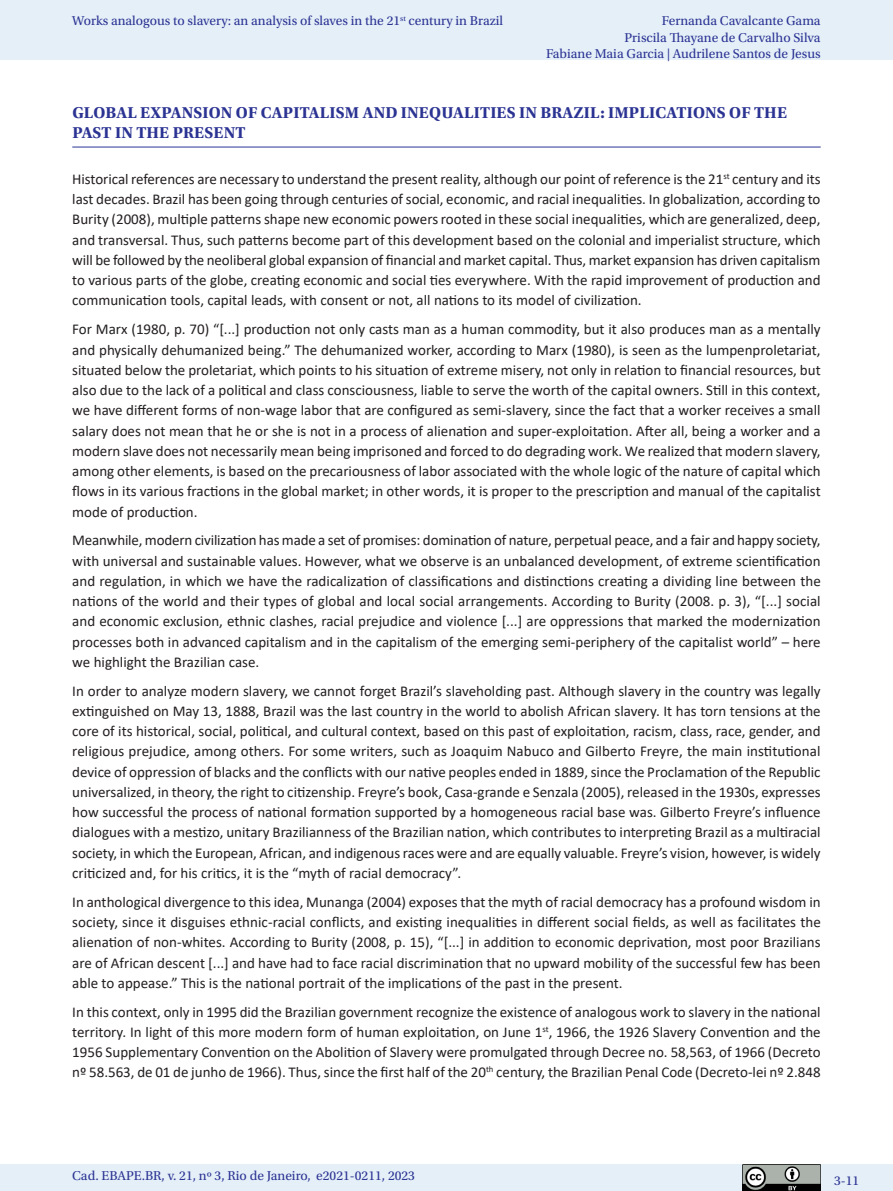
<style>
.page{position:relative;width:893px;height:1191px;background:#fff}
.page>*{position:absolute;margin:0;border:0;box-sizing:border-box;transform-origin:0 0}
._07_1_sub_1{font:700 16.5px/19.8px "Utopia Std";letter-spacing:.01em;color:#2b3393}
._06_0_texto{font:15px/20.2px "Calibri";color:#231f20;text-align:justify}
.t1{font:13.5px/16.5px "Utopia Std";color:#2b3393;text-align:right}
</style>
<div class="page">
<div style="left:0;top:0;width:893px;height:60px;background:#e4eff8"></div>
<div style="left:0;top:1164px;width:893px;height:27px;background:#e4eff8"></div>
<img style="left:743px;top:1164px;width:78px;height:27px">
<hr style="left:72px;top:147px;width:749px;height:1px;background:#2b3393">
<p class="t1" style="left:72px;top:13px;width:432px">Works analogous to slavery: an analysis of slaves in the 21<sup>st</sup> century in Brazil</p>
<p class="t1" style="left:546px;top:13px;width:276px">Fernanda Cavalcante Gama<br>Priscila Thayane de Carvalho Silva<br>Fabiane Maia Garcia | Audrilene Santos de Jesus</p>
<p class="_07_1_sub_1" style="left:72px;top:103px;width:716px">GLOBAL EXPANSION OF CAPITALISM AND INEQUALITIES IN BRAZIL: IMPLICATIONS OF THE<br>PAST IN THE PRESENT</p>
<p class="_06_0_texto" style="left:72px;top:168px;width:750px">Historical references are necessary to understand the present reality, although our point of reference is the 21<sup>st</sup> century and its last decades. Brazil has been going through centuries of social, economic, and racial inequalities. In globalization, according to Burity (2008), multiple patterns shape new economic powers rooted in these social inequalities, which are generalized, deep, and transversal. Thus, such patterns become part of this development based on the colonial and imperialist structure, which will be followed by the neoliberal global expansion of financial and market capital. Thus, market expansion has driven capitalism to various parts of the globe, creating economic and social ties everywhere. With the rapid improvement of production and communication tools, capital leads, with consent or not, all nations to its model of civilization.</p>
<p class="_06_0_texto" style="left:72px;top:319px;width:750px">For Marx (1980, p. 70) “[...] production not only casts man as a human commodity, but it also produces man as a mentally and physically dehumanized being.” The dehumanized worker, according to Marx (1980), is seen as the lumpenproletariat, situated below the proletariat, which points to his situation of extreme misery, not only in relation to financial resources, but also due to the lack of a political and class consciousness, liable to serve the worth of the capital owners. Still in this context, we have different forms of non-wage labor that are configured as semi-slavery, since the fact that a worker receives a small salary does not mean that he or she is not in a process of alienation and super-exploitation. After all, being a worker and a modern slave does not necessarily mean being imprisoned and forced to do degrading work. We realized that modern slavery, among other elements, is based on the precariousness of labor associated with the whole logic of the nature of capital which flows in its various fractions in the global market; in other words, it is proper to the prescription and manual of the capitalist mode of production.</p>
<p class="_06_0_texto" style="left:72px;top:530px;width:750px">Meanwhile, modern civilization has made a set of promises: domination of nature, perpetual peace, and a fair and happy society, with universal and sustainable values. However, what we observe is an unbalanced development, of extreme scientification and regulation, in which we have the radicalization of classifications and distinctions creating a dividing line between the nations of the world and their types of global and local social arrangements. According to Burity (2008. p. 3), “[...] social and economic exclusion, ethnic clashes, racial prejudice and violence [...] are oppressions that marked the modernization processes both in advanced capitalism and in the capitalism of the emerging semi-periphery of the capitalist world” – here we highlight the Brazilian case.</p>
<p class="_06_0_texto" style="left:72px;top:680px;width:750px">In order to analyze modern slavery, we cannot forget Brazil’s slaveholding past. Although slavery in the country was legally extinguished on May 13, 1888, Brazil was the last country in the world to abolish African slavery. It has torn tensions at the core of its historical, social, political, and cultural context, based on this past of exploitation, racism, class, race, gender, and religious prejudice, among others. For some writers, such as Joaquim Nabuco and Gilberto Freyre, the main institutional device of oppression of blacks and the conflicts with our native peoples ended in 1889, since the Proclamation of the Republic universalized, in theory, the right to citizenship. Freyre’s book, Casa-grande e Senzala (2005), released in the 1930s, expresses how successful the process of national formation supported by a homogeneous racial base was. Gilberto Freyre’s influence dialogues with a mestizo, unitary Brazilianness of the Brazilian nation, which contributes to interpreting Brazil as a multiracial society, in which the European, African, and indigenous races were and are equally valuable. Freyre’s vision, however, is widely criticized and, for his critics, it is the “myth of racial democracy”.</p>
<p class="_06_0_texto" style="left:72px;top:891px;width:750px">In anthological divergence to this idea, Munanga (2004) exposes that the myth of racial democracy has a profound wisdom in society, since it disguises ethnic-racial conflicts, and existing inequalities in different social fields, as well as facilitates the alienation of non-whites. According to Burity (2008, p. 15), “[...] in addition to economic deprivation, most poor Brazilians are of African descent [...] and have had to face racial discrimination that no upward mobility of the successful few has been able to appease.” This is the national portrait of the implications of the past in the present.</p>
<p class="_06_0_texto" style="left:72px;top:1001px;width:750px">In this context, only in 1995 did the Brazilian government recognize the existence of analogous work to slavery in the national territory. In light of this more modern form of human exploitation, on June 1<sup>st</sup>, 1966, the 1926 Slavery Convention and the 1956 Supplementary Convention on the Abolition of Slavery were promulgated through Decree no. 58,563, of 1966 (Decreto nº 58.563, de 01 de junho de 1966). Thus, since the first half of the 20<sup>th</sup> century, the Brazilian Penal Code (Decreto-lei nº 2.848</p>
<p class="t1" style="left:72px;top:1167px;width:344px">Cad. EBAPE.BR, v. 21, nº 3, Rio de Janeiro, e2021-0211, 2023</p>
<p class="t1" style="left:834px;top:1172px;width:27px">3-11</p>
</div>
